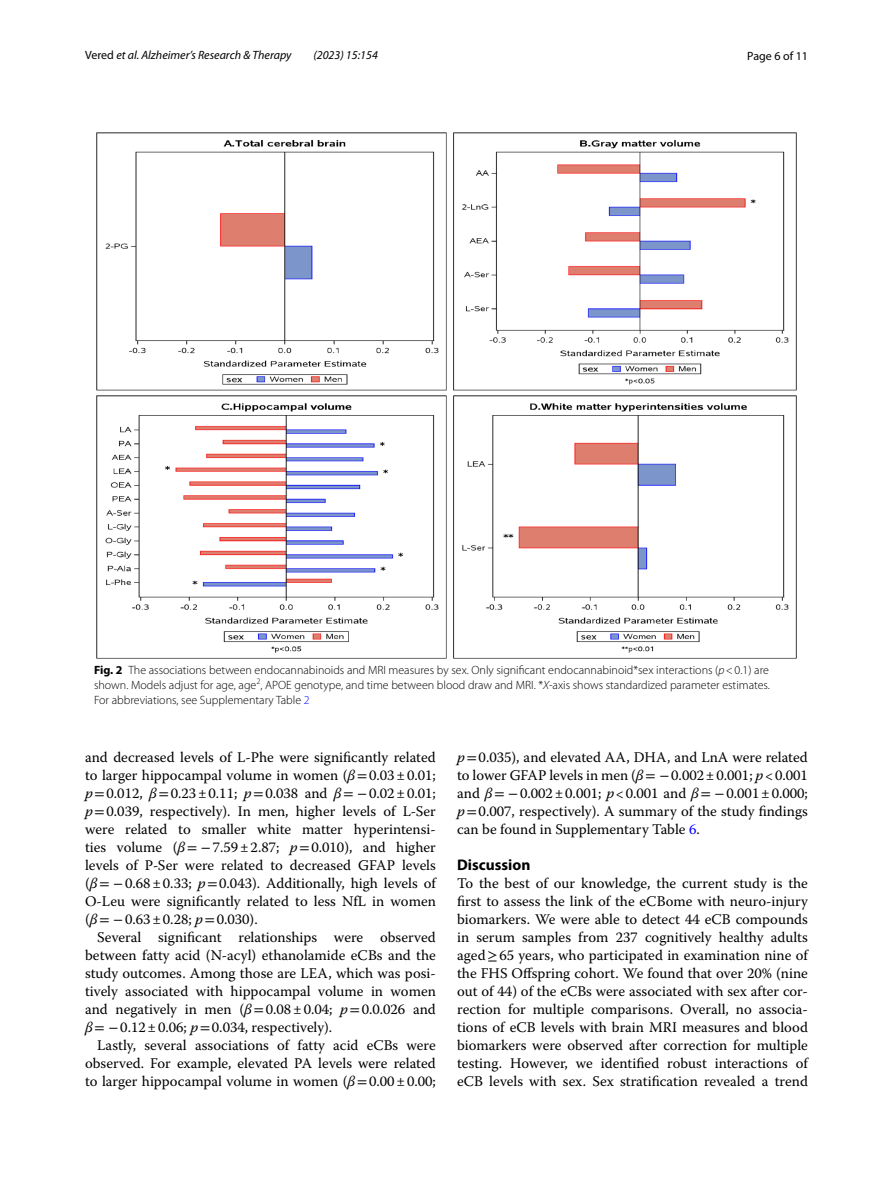
<style>
.page{position:relative;width:893px;height:1187px;background:#fff}
.page>*{position:absolute;margin:0;border:0;box-sizing:border-box;transform-origin:0 0}
.t1{font:700 15.45px "Myriad Pro";color:#000}
.t2{font:14.7px/18px "Warnock Pro";color:#000;text-align:justify}
.t3{font:300 12px/15px "Myriad Pro";color:#000;text-align:justify}
.t4{font:italic 12px "Myriad Pro";color:#000}
.t5{font:12px "Myriad Pro";color:#000}
.s1{font-style:normal}
.s2{font-weight:700}
.s3{font-style:italic}
.s4{color:#00f}
.s5{font-family:"STIX"}
</style>
<div class="page">
<img style="left:96px;top:133px;width:701px;height:525px">
<p class="t4" style="left:85px;top:48px;width:208px"><span class="s1">Vered</span> et al. Alzheimer’s Research &amp; Therapy</p>
<p class="t4" style="left:313px;top:48px;width:66px">(2023) 15:154</p>
<p class="t5" style="left:747px;top:48px;width:62px">Page 6 of 11</p>
<p class="t3" style="left:94px;top:662px;width:677px"><span class="s2">Fig. 2</span> The associations between endocannabinoids and MRI measures by sex. Only significant endocannabinoid*sex interactions (<span class="s3">p</span>&lt;0.1) are shown. Models adjust for age, age<sup>2</sup>, APOE genotype, and time between blood draw and MRI. *<span class="s3">X</span>-axis shows standardized parameter estimates.<br>For abbreviations, see Supplementary Table <span class="s4">2</span></p>
<p class="t2" style="left:85px;top:747px;width:352px">and decreased levels of L-Phe were significantly related to larger hippocampal volume in women (<span class="s3">β</span><span class="s5">=</span>0.03±0.01; <span class="s3">p</span><span class="s5">=</span>0.012, <span class="s3">β</span><span class="s5">=</span>0.23±0.11; <span class="s3">p</span><span class="s5">=</span>0.038 and <span class="s3">β</span><span class="s5">= −</span>0.02±0.01; <span class="s3">p</span><span class="s5">=</span>0.039, respectively). In men, higher levels of L-Ser were related to smaller white matter hyperintensi&shy;ties volume (<span class="s3">β</span><span class="s5">= −</span>7.59±2.87; <span class="s3">p</span><span class="s5">=</span>0.010), and higher levels of P-Ser were related to decreased GFAP levels (<span class="s3">β</span><span class="s5">= −</span>0.68±0.33; <span class="s3">p</span><span class="s5">=</span>0.043). Additionally, high levels of O-Leu were significantly related to less NfL in women (<span class="s3">β</span><span class="s5">= −</span>0.63±0.28; <span class="s3">p</span><span class="s5">=</span>0.030).</p>
<p class="t2" style="left:85px;top:927px;width:352px;text-indent:12px">Several significant relationships were observed between fatty acid (N-acyl) ethanolamide eCBs and the study outcomes. Among those are LEA, which was posi&shy;tively associated with hippocampal volume in women and negatively in men (<span class="s3">β</span><span class="s5">=</span>0.08±0.04; <span class="s3">p</span><span class="s5">=</span>0.0.026 and <span class="s3">β</span><span class="s5">= −</span>0.12±0.06; <span class="s3">p</span><span class="s5">=</span>0.034, respectively).</p>
<p class="t2" style="left:85px;top:1035px;width:352px;text-indent:12px">Lastly, several associations of fatty acid eCBs were observed. For example, elevated PA levels were related to larger hippocampal volume in women (<span class="s3">β</span><span class="s5">=</span>0.00±0.00;</p>
<p class="t2" style="left:457px;top:747px;width:352px"><span class="s3">p</span><span class="s5">=</span>0.035), and elevated AA, DHA, and LnA were related to lower GFAP levels in men (<span class="s3">β</span><span class="s5">= −</span>0.002±0.001; <span class="s3">p</span>&lt;0.001 and <span class="s3">β</span><span class="s5">= −</span>0.002±0.001; <span class="s3">p</span>&lt;0.001 and <span class="s3">β</span><span class="s5">= −</span>0.001±0.000; <span class="s3">p</span><span class="s5">=</span>0.007, respectively). A summary of the study findings can be found in Supplementary Table <span class="s4">6</span>.</p>
<p class="t1" style="left:457px;top:854px;width:75px">Discussion</p>
<p class="t2" style="left:457px;top:873px;width:352px">To the best of our knowledge, the current study is the first to assess the link of the eCBome with neuro-injury biomarkers. We were able to detect 44 eCB compounds in serum samples from 237 cognitively healthy adults aged<span class="s5">≥</span>65 years, who participated in examination nine of the FHS Offspring cohort. We found that over 20% (nine out of 44) of the eCBs were associated with sex after cor&shy;rection for multiple comparisons. Overall, no associa&shy;tions of eCB levels with brain MRI measures and blood biomarkers were observed after correction for multiple testing. However, we identified robust interactions of eCB levels with sex. Sex stratification revealed a trend</p>
</div>
